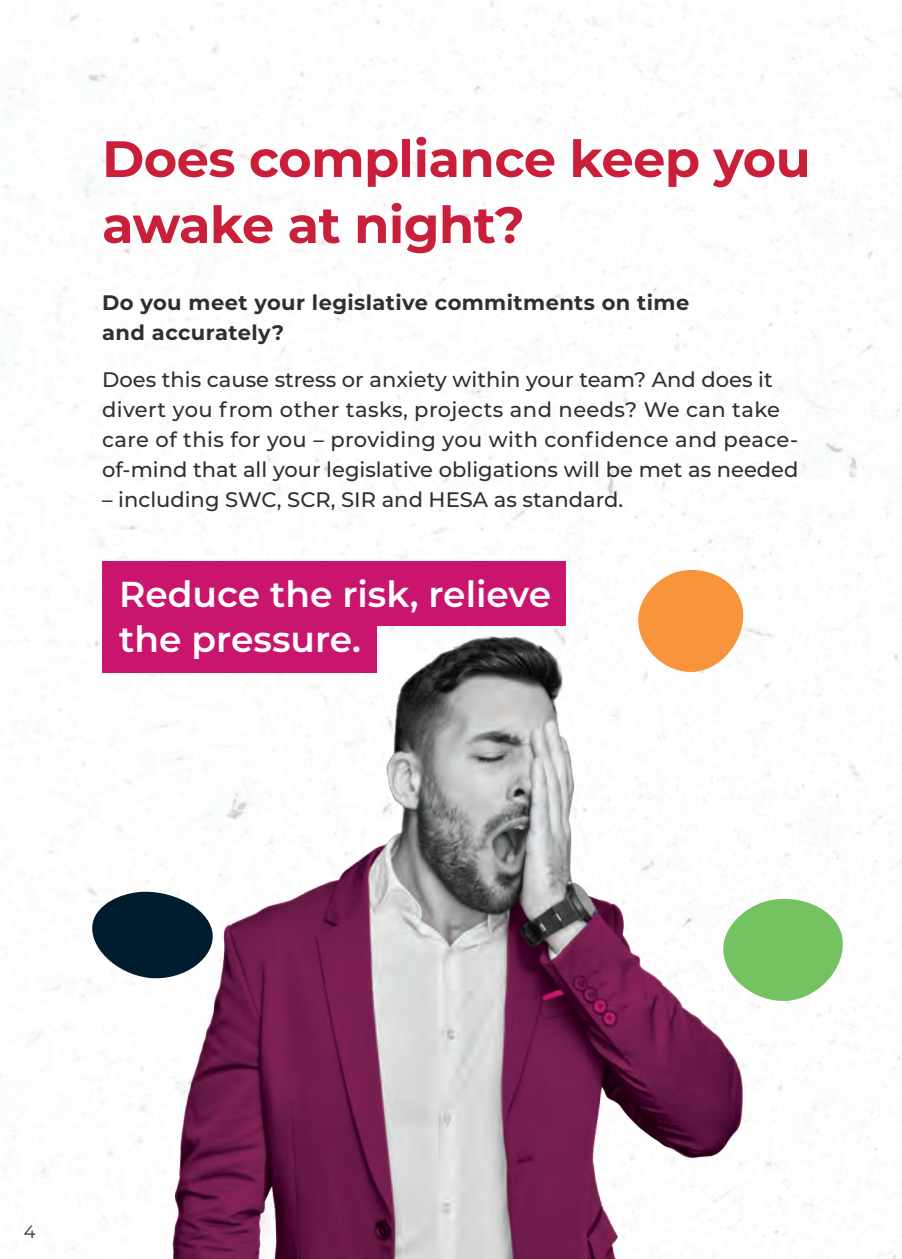
<style>
.page{position:relative;width:902px;height:1259px;background:#fff}
.page>*{position:absolute;margin:0;border:0;box-sizing:border-box;transform-origin:0 0}
.t1{font:700 51px/66px "Montserrat";letter-spacing:-.01em;color:#c91f3a}
.t2{font:600 36px/45px "Montserrat";color:#fff}
.t3{font:500 21px/30px "Montserrat";color:#2c3032}
.t4{font:700 21px/30px "Montserrat";letter-spacing:.02em;color:#2c3032}
.t5{font:18px "Montserrat";color:#2c3032}
</style>
<div class="page">
<svg style="left:638px;top:566px;width:106px;height:59px"></svg>
<div style="left:102px;top:561px;width:464px;height:65px;background:#ca156f"></div>
<img style="left:0;top:625px;width:901px;height:634px">
<p class="t1" style="left:102px;top:123px;width:710px">Does compliance keep you awake at night?</p>
<p class="t4" style="left:102px;top:286px;width:588px">Do you meet your legislative commitments on time and accurately?</p>
<p class="t3" style="left:102px;top:363px;width:697px">Does this cause stress or anxiety within your team? And does it divert you from other tasks, projects and needs? We can take care of this for you – providing you with confidence and peace&shy;of-mind that all your legislative obligations will be met as needed</p>
<p class="t3" style="left:102px;top:483px;width:522px">– including SWC, SCR, SIR and HESA as standard.</p>
<p class="t2" style="left:119px;top:570px;width:433px">Reduce the risk, relieve the pressure.</p>
<p class="t5" style="left:24px;top:1219px;width:13px">4</p>
</div>
